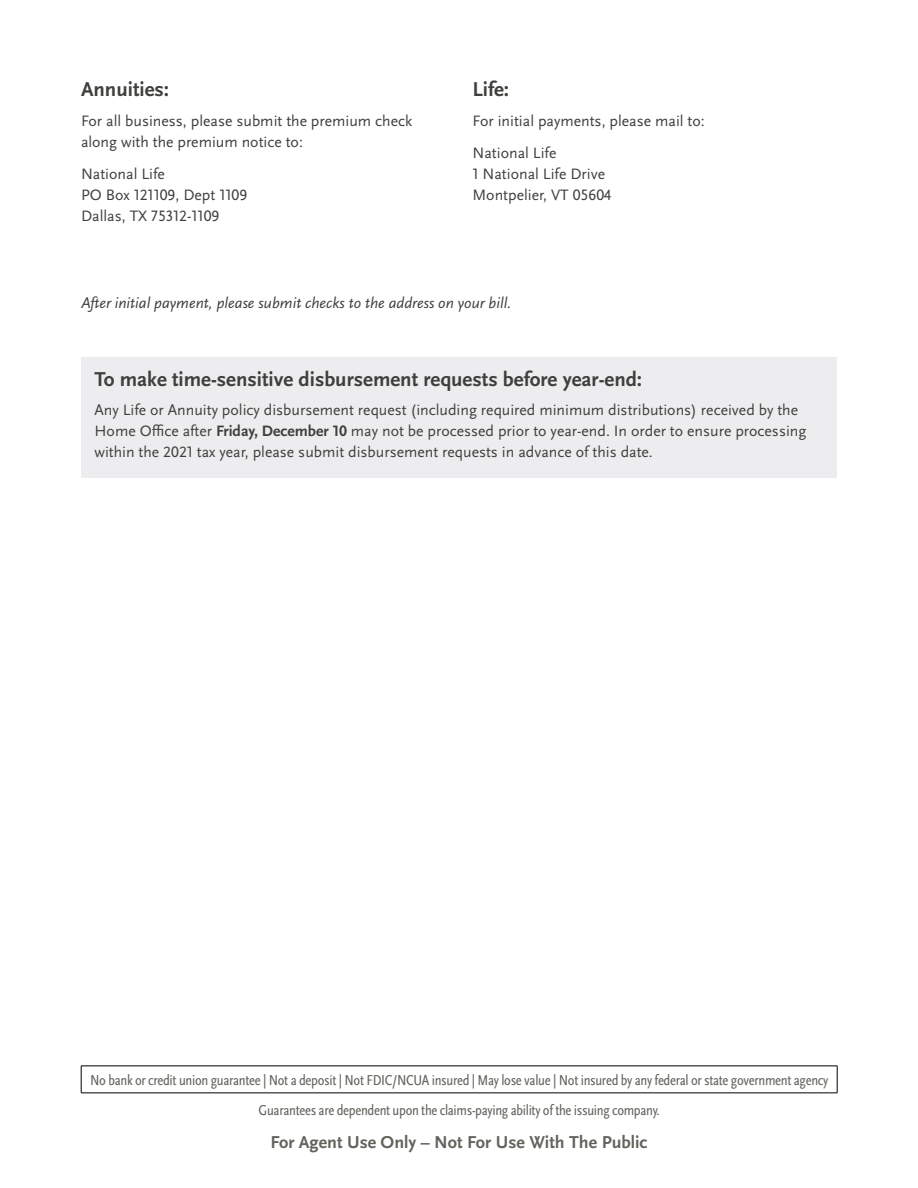
<style>
.page{position:relative;width:918px;height:1188px;background:#fff}
.page>*{position:absolute;margin:0;border:0;box-sizing:border-box;transform-origin:0 0}
.t1{font:700 21px "Scala Sans OT";color:#3f403c}
.t2{font:700 18px "Scala Sans OT";color:#62645c}
.t3{font:15.75px/21px "Scala Sans OT";color:#3f403c}
.t4{font:italic 15.75px "Scala Sans OT";color:#3f403c}
.t5{font:condensed 15px/30px "Scala Sans OT";letter-spacing:-.02em;color:#62645c;text-align:center}
.s1{font-weight:700}
</style>
<div class="page">
<div style="left:81px;top:357px;width:756px;height:121px;background:#ededef"></div>
<hr style="left:81px;top:1066px;width:756px;height:1px;background:#000">
<svg style="left:81px;top:1066px;width:1px;height:27px"></svg>
<svg style="left:837px;top:1066px;width:1px;height:27px"></svg>
<hr style="left:81px;top:1093px;width:756px;height:1px;background:#000">
<h1 class="t1" style="left:81px;top:77px;width:90px">Annuities:</h1>
<p class="t3" style="left:81px;top:110px;width:333px">For all business, please submit the premium check along with the premium notice to:</p>
<p class="t3" style="left:81px;top:163px;width:168px">National Life<br>PO Box 121109, Dept 1109<br>Dallas, TX 75312-1109</p>
<h1 class="t1" style="left:472px;top:77px;width:38px">Life:</h1>
<p class="t3" style="left:472px;top:105px;width:234px;line-height:31.8px">For initial payments, please mail to:<br>National Life</p>
<p class="t3" style="left:472px;top:163px;width:140px">1 National Life Drive<br>Montpelier, VT 05604</p>
<p class="t4" style="left:81px;top:293px;width:432px">After initial payment, please submit checks to the address on your bill.</p>
<h1 class="t1" style="left:94px;top:366px;width:549px">To make time-sensitive disbursement requests before year-end:</h1>
<p class="t3" style="left:94px;top:400px;width:714px">Any Life or Annuity policy disbursement request (including required minimum distributions) received by the<br>Home Office after <span class="s1">Friday, December 10</span> may not be processed prior to year-end. In order to ensure processing within the 2021 tax year, please submit disbursement requests in advance of this date.</p>
<p class="t5" style="left:90px;top:1065px;width:740px">No bank or credit union guarantee | Not a deposit | Not FDIC/NCUA insured | May lose value | Not insured by any federal or state government agency<br>Guarantees are dependent upon the claims-paying ability of the issuing company.</p>
<p class="t2" style="left:270px;top:1131px;width:379px">For Agent Use Only – Not For Use With The Public</p>
</div>
